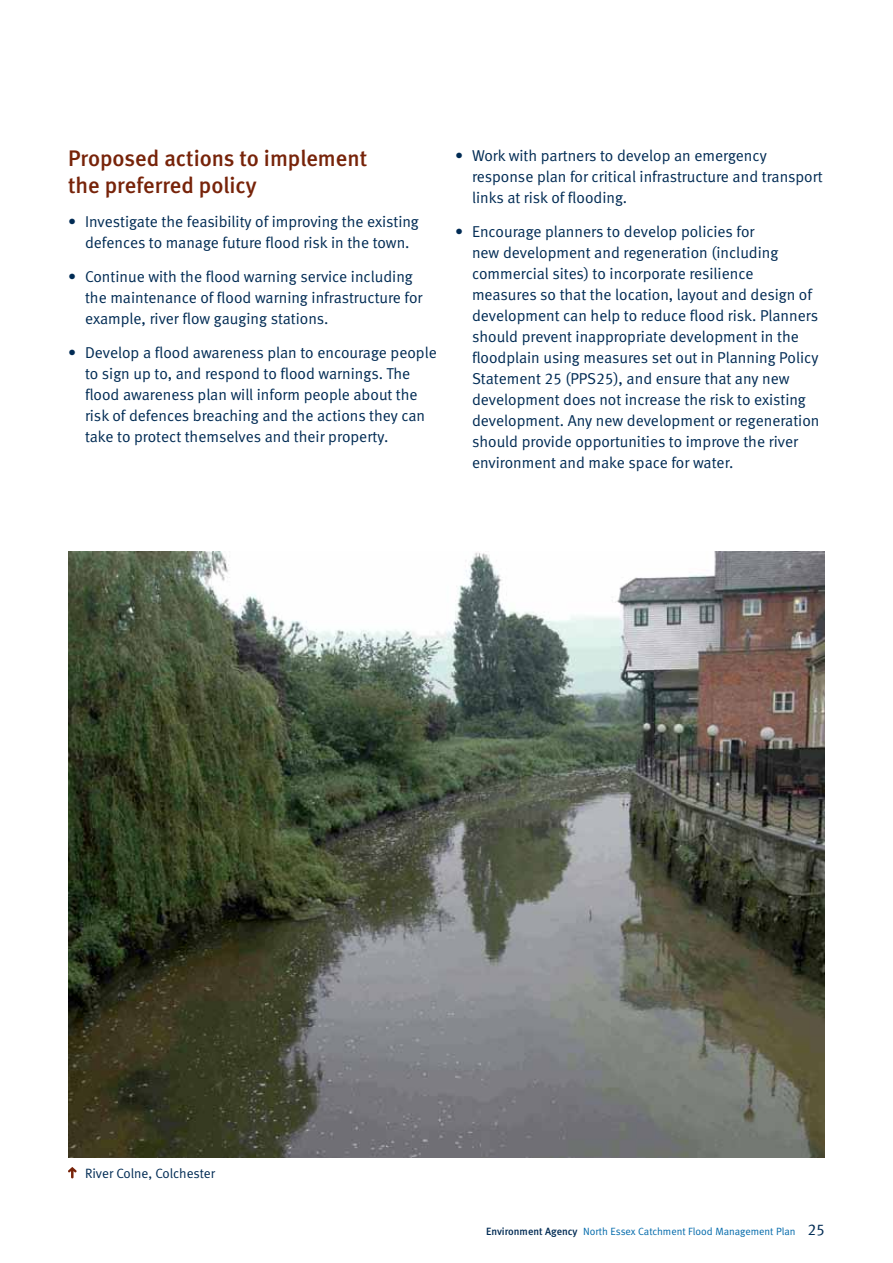
<style>
.page{position:relative;width:893px;height:1263px;background:#fff}
.page>*{position:absolute;margin:0;border:0;box-sizing:border-box;transform-origin:0 0}
.t1{font:500 22.5px/27px "EA Meta";color:#772309}
.t2{font:15.75px/21px "EA Meta Normal";color:#002b54}
.t3{font:13.5px "EA Meta Normal";letter-spacing:-.005em;color:#002b54}
.t4{font:10.5px "EA Meta Normal";color:#0069aa}
.s1{font-family:"EA Meta";font-weight:500;color:#002b54}
.s2{font-size:15.75px;color:#002b54}
</style>
<div class="page">
<svg style="left:68px;top:1167px;width:9px;height:11px"></svg>
<img style="left:68px;top:551px;width:757px;height:607px">
<h1 class="t1" style="left:68px;top:145px;width:301px">Proposed actions to implement the preferred policy</h1>
<p class="t2" style="left:68px;top:211px;width:352px;text-align:center">• Investigate the feasibility of improving the existing defences to manage future flood risk in the town.</p>
<p class="t2" style="left:85px;top:266px;width:339px;text-indent:-17px">• Continue with the flood warning service including the maintenance of flood warning infrastructure for example, river flow gauging stations.</p>
<p class="t2" style="left:85px;top:342px;width:353px;text-indent:-17px">• Develop a flood awareness plan to encourage people to sign up to, and respond to flood warnings. The flood awareness plan will inform people about the risk of defences breaching and the actions they can take to protect themselves and their property.</p>
<p class="t2" style="left:472px;top:145px;width:352px;text-indent:-17px">• Work with partners to develop an emergency response plan for critical infrastructure and transport links at risk of flooding.</p>
<p class="t2" style="left:472px;top:221px;width:349px;text-indent:-17px">• Encourage planners to develop policies for<br>new development and regeneration (including commercial sites) to incorporate resilience measures so that the location, layout and design of development can help to reduce flood risk. Planners should prevent inappropriate development in the floodplain using measures set out in Planning Policy Statement 25 (PPS25), and ensure that any new development does not increase the risk to existing development. Any new development or regeneration should provide opportunities to improve the river environment and make space for water.</p>
<p class="t3" style="left:85px;top:1165px;width:132px">River Colne, Colchester</p>
<p class="t4" style="left:486px;top:1225px;width:340px"><span class="s1">Environment Agency</span> North Essex Catchment Flood Management Plan <span class="s2">25</span></p>
</div>
